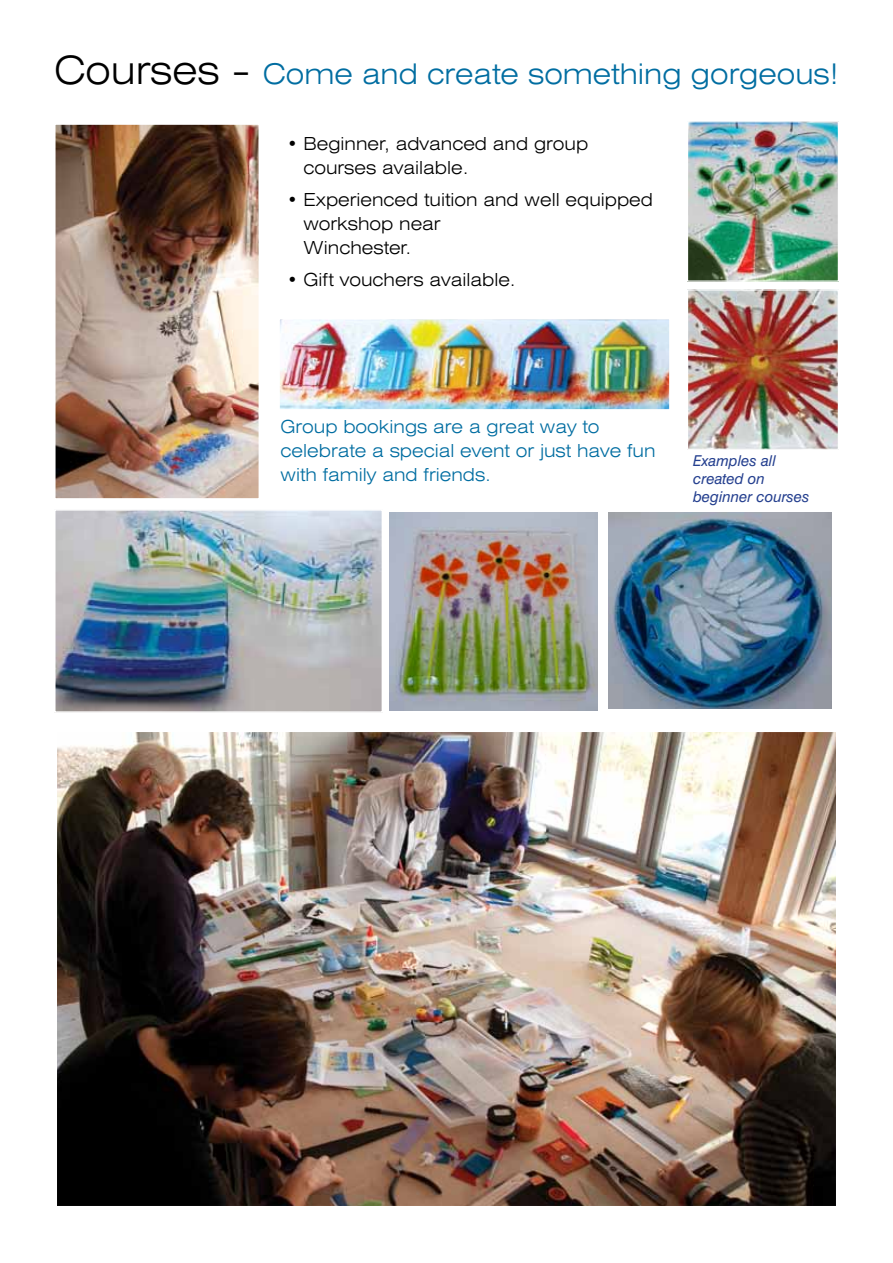
<style>
.page{position:relative;width:893px;height:1263px;background:#fff}
.page>*{position:absolute;margin:0;border:0;box-sizing:border-box;transform-origin:0 0}
.t1{font:300 expanded 28.5px "Swiss 721 BT";color:#006da1}
.t2{font:300 expanded 18px/24px "Swiss 721 BT";color:#000}
.t3{font:300 expanded 18px/24px "Swiss 721 BT";color:#006da1}
.t4{font:italic 15px/18px "Swiss 721 BT";color:#25408f}
.s1{font-size:39px;color:#000}
</style>
<div class="page">
<img style="left:57px;top:126px;width:200px;height:371px">
<div style="left:54px;top:123px;width:206px;height:377px;border:2px solid #fff"></div>
<img style="left:57px;top:512px;width:323px;height:198px">
<div style="left:54px;top:509px;width:329px;height:204px;border:2px solid #fff"></div>
<img style="left:58px;top:733px;width:777px;height:472px">
<div style="left:54px;top:729px;width:785px;height:480px;border:3px solid #fff"></div>
<img style="left:281px;top:321px;width:387px;height:87px">
<div style="left:277px;top:317px;width:395px;height:95px;border:3px solid #fff"></div>
<img style="left:689px;top:123px;width:148px;height:157px">
<div style="left:687px;top:121px;width:152px;height:161px;border:1px solid #fff"></div>
<img style="left:689px;top:291px;width:148px;height:157px">
<div style="left:687px;top:289px;width:152px;height:161px;border:1px solid #fff"></div>
<img style="left:608px;top:512px;width:223px;height:196px">
<img style="left:389px;top:512px;width:208px;height:198px">
<h1 class="t1" style="left:54px;top:57px;width:786px"><span class="s1">Courses -</span> Come and create something gorgeous!</h1>
<p class="t2" style="left:303px;top:132px;width:286px;text-indent:-16px">• Beginner, advanced and group courses available.</p>
<p class="t2" style="left:303px;top:188px;width:351px;text-indent:-16px">• Experienced tuition and well equipped workshop near<br>Winchester.</p>
<p class="t2" style="left:287px;top:267px;width:230px">• Gift vouchers available.</p>
<p class="t3" style="left:281px;top:414px;width:376px">Group bookings are a great way to celebrate a special event or just have fun with family and friends.</p>
<p class="t4" style="left:693px;top:452px;width:118px">Examples all created on beginner courses</p>
</div>
